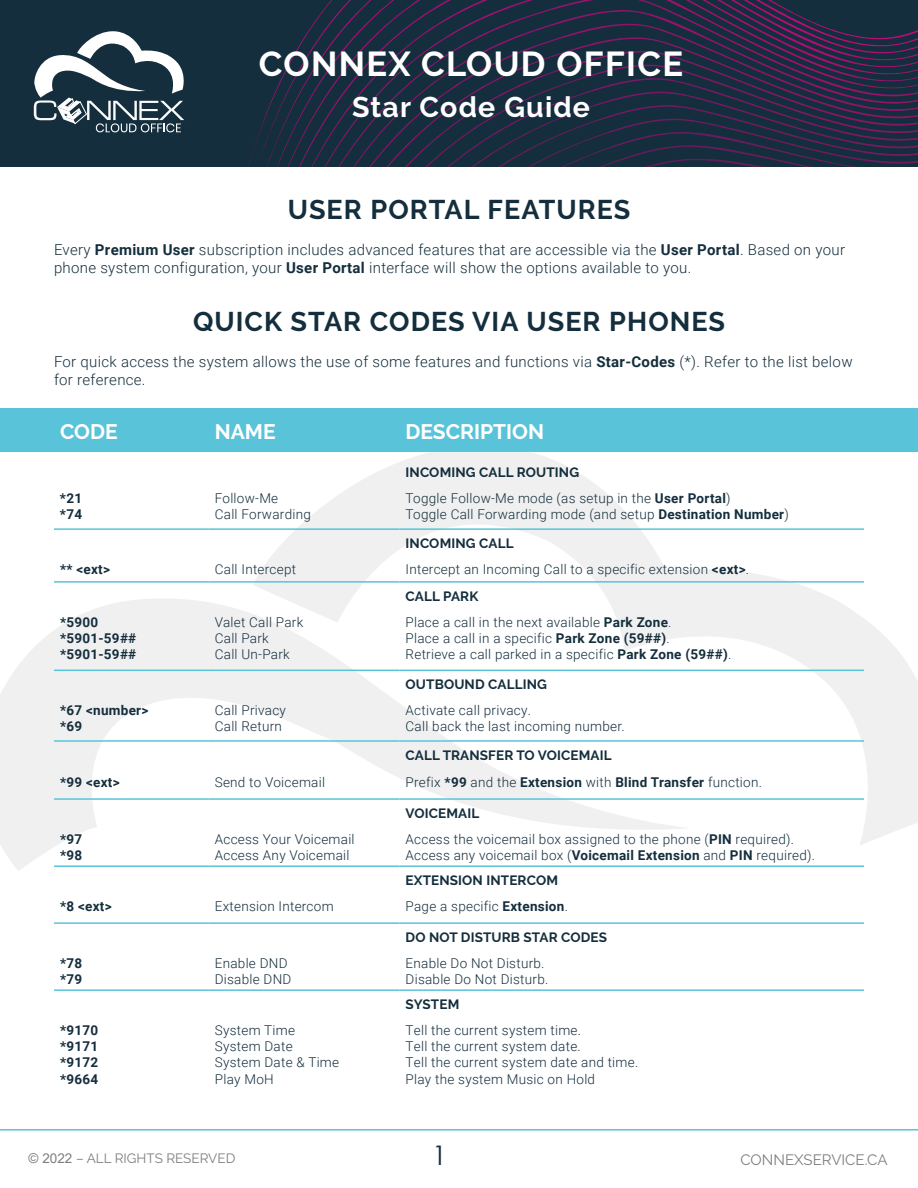
<style>
.page{position:relative;width:918px;height:1188px;background:#fff}
.page>*{position:absolute;margin:0;border:0;box-sizing:border-box;transform-origin:0 0}
.t1{font:700 34.5px "Raleway";letter-spacing:.04em;color:#fff}
.t2{font:700 28.5px "Raleway";letter-spacing:.04em;color:#fff}
.t3{font:700 27px "Raleway";letter-spacing:.04em;color:#142e3d}
.t4{font:27px "Century Gothic";color:#142e3d}
.t5{font:700 21px "Raleway";color:#fff}
.t6{font:300 15px/18px "Roboto";letter-spacing:.02em;color:#142e3d}
.t7{font:15px "Raleway";color:#7e7e7e}
.t8{font:300 13.5px/16.2px "Roboto";letter-spacing:.02em;color:#142e3d}
.t9{font:700 13.5px "Raleway";letter-spacing:.01em;color:#142e3d}
.t10{font:700 13.5px/16.2px "Roboto";letter-spacing:.02em;color:#142e3d}
.t11{font:13.5px "Raleway";color:#7e7e7e}
.s1{font-weight:700}
.s2{font-family:"Arial"}
</style>
<div class="page">
<svg style="left:0;top:0;width:918px;height:166px;fill:#142e3d"></svg>
<svg style="left:34px;top:31px;width:155px;height:101px"></svg>
<hr style="left:0;top:1129px;width:918px;height:2px;background:#58c3da">
<svg style="left:254px;top:452px;width:664px;height:393px"></svg>
<svg style="left:0;top:590px;width:692px;height:281px"></svg>
<div style="left:0;top:409px;width:918px;height:43px;background:#59c3da"></div>
<hr style="left:54px;top:528px;width:155px;height:2px;background:#59c3da">
<hr style="left:209px;top:528px;width:191px;height:2px;background:#59c3da">
<hr style="left:400px;top:528px;width:464px;height:2px;background:#59c3da">
<hr style="left:54px;top:581px;width:155px;height:2px;background:#59c3da">
<hr style="left:209px;top:581px;width:191px;height:2px;background:#59c3da">
<hr style="left:400px;top:581px;width:464px;height:2px;background:#59c3da">
<hr style="left:54px;top:670px;width:155px;height:1px;background:#59c3da">
<hr style="left:209px;top:670px;width:191px;height:1px;background:#59c3da">
<hr style="left:400px;top:670px;width:464px;height:1px;background:#59c3da">
<hr style="left:54px;top:740px;width:155px;height:2px;background:#59c3da">
<hr style="left:209px;top:740px;width:191px;height:2px;background:#59c3da">
<hr style="left:400px;top:740px;width:464px;height:2px;background:#59c3da">
<hr style="left:54px;top:865px;width:155px;height:2px;background:#59c3da">
<hr style="left:209px;top:865px;width:191px;height:2px;background:#59c3da">
<hr style="left:400px;top:865px;width:464px;height:2px;background:#59c3da">
<hr style="left:54px;top:922px;width:155px;height:2px;background:#59c3da">
<hr style="left:209px;top:922px;width:191px;height:2px;background:#59c3da">
<hr style="left:400px;top:922px;width:464px;height:2px;background:#59c3da">
<hr style="left:54px;top:989px;width:155px;height:2px;background:#59c3da">
<hr style="left:209px;top:989px;width:191px;height:2px;background:#59c3da">
<hr style="left:400px;top:989px;width:464px;height:2px;background:#59c3da">
<hr style="left:54px;top:798px;width:155px;height:2px;background:#59c3da">
<hr style="left:209px;top:798px;width:191px;height:2px;background:#59c3da">
<hr style="left:400px;top:798px;width:464px;height:2px;background:#59c3da">
<h1 class="t1" style="left:259px;top:45px;width:426px">CONNEX CLOUD OFFICE</h1>
<h2 class="t2" style="left:352px;top:91px;width:239px">Star Code Guide</h2>
<h3 class="t3" style="left:288px;top:195px;width:344px">USER PORTAL FEATURES</h3>
<p class="t6" style="left:54px;top:241px;width:793px">Every <span class="s1">Premium User</span> subscription includes advanced features that are accessible via the <span class="s1">User Portal</span>. Based on your phone system configuration, your <span class="s1">User Portal</span> interface will show the options available to you.</p>
<h3 class="t3" style="left:193px;top:306px;width:533px">QUICK STAR CODES VIA USER PHONES</h3>
<p class="t6" style="left:54px;top:352px;width:800px">For quick access the system allows the use of some features and functions via <span class="s1">Star-Codes</span> (*). Refer to the list below for reference.</p>
<h3 class="t5" style="left:60px;top:420px;width:59px">CODE</h3>
<h3 class="t5" style="left:215px;top:420px;width:62px">NAME</h3>
<h3 class="t5" style="left:406px;top:420px;width:140px">DESCRIPTION</h3>
<p class="t9" style="left:406px;top:465px;width:175px">INCOMING CALL ROUTING</p>
<p class="t10" style="left:60px;top:490px;width:24px">*21 *74</p>
<p class="t8" style="left:215px;top:490px;width:98px">Follow-Me<br>Call Forwarding</p>
<p class="t8" style="left:406px;top:490px;width:385px">Toggle Follow-Me mode (as setup in the <span class="s1">User Portal</span>)<br>Toggle Call Forwarding mode (and setup <span class="s1">Destination Number</span>)</p>
<p class="t9" style="left:406px;top:535px;width:109px">INCOMING CALL</p>
<p class="t10" style="left:60px;top:561px;width:52px">** &lt;ext&gt;</p>
<p class="t8" style="left:215px;top:561px;width:83px">Call Intercept</p>
<p class="t8" style="left:406px;top:561px;width:345px">Intercept an Incoming Call to a specific extension <span class="s1">&lt;ext&gt;</span>.</p>
<p class="t9" style="left:406px;top:588px;width:74px">CALL PARK</p>
<p class="t10" style="left:60px;top:613px;width:78px">*5900 *5901-59## *5901-59##</p>
<p class="t8" style="left:215px;top:613px;width:90px">Valet Call Park<br>Call Park<br>Call Un-Park</p>
<p class="t8" style="left:406px;top:613px;width:327px">Place a call in the next available <span class="s1">Park Zone</span>.<br>Place a call in a specific <span class="s1">Park Zone (59##)</span>.<br>Retrieve a call parked in a specific <span class="s1">Park Zone (59##)</span>.</p>
<p class="t9" style="left:406px;top:677px;width:143px">OUTBOUND CALLING</p>
<p class="t10" style="left:60px;top:702px;width:90px">*67 &lt;number&gt; *69</p>
<p class="t8" style="left:215px;top:702px;width:73px">Call Privacy<br>Call Return</p>
<p class="t8" style="left:406px;top:702px;width:221px">Activate call privacy.<br>Call back the last incoming number.</p>
<p class="t9" style="left:406px;top:747px;width:207px">CALL TRANSFER TO VOICEMAIL</p>
<p class="t10" style="left:60px;top:774px;width:61px">*99 &lt;ext&gt;</p>
<p class="t8" style="left:215px;top:774px;width:112px">Send to Voicemail</p>
<p class="t8" style="left:406px;top:774px;width:358px">Prefix <span class="s1">*99</span> and the <span class="s1">Extension</span> with <span class="s1">Blind Transfer</span> function.</p>
<p class="t9" style="left:406px;top:805px;width:75px">VOICEMAIL</p>
<p class="t10" style="left:60px;top:830px;width:24px">*97 *98</p>
<p class="t8" style="left:215px;top:830px;width:141px">Access Your Voicemail<br>Access Any Voicemail</p>
<p class="t8" style="left:406px;top:830px;width:411px">Access the voicemail box assigned to the phone (<span class="s1">PIN</span> required).<br>Access any voicemail box (<span class="s1">Voicemail Extension</span> and <span class="s1">PIN</span> required).</p>
<p class="t9" style="left:406px;top:872px;width:154px">EXTENSION INTERCOM</p>
<p class="t10" style="left:60px;top:898px;width:53px">*8 &lt;ext&gt;</p>
<p class="t8" style="left:215px;top:898px;width:120px">Extension Intercom</p>
<p class="t8" style="left:406px;top:898px;width:164px">Page a specific <span class="s1">Extension</span>.</p>
<p class="t9" style="left:406px;top:929px;width:203px">DO NOT DISTURB STAR CODES</p>
<p class="t10" style="left:60px;top:955px;width:24px">*78 *79</p>
<p class="t8" style="left:215px;top:955px;width:78px">Enable DND<br>Disable DND</p>
<p class="t8" style="left:406px;top:955px;width:144px">Enable Do Not Disturb.<br>Disable Do Not Disturb.</p>
<p class="t9" style="left:406px;top:996px;width:55px">SYSTEM</p>
<p class="t10" style="left:60px;top:1022px;width:40px;text-align:justify">*9170 *9171 *9172 *9664</p>
<p class="t8" style="left:215px;top:1022px;width:126px">System Time<br>System Date<br>System Date &amp; Time<br>Play MoH</p>
<p class="t8" style="left:406px;top:1022px;width:234px">Tell the current system time.<br>Tell the current system date.<br>Tell the current system date and time.<br>Play the system Music on Hold</p>
<p class="t11" style="left:29px;top:1151px;width:208px"><span class="s2">© 2022</span> – ALL RIGHTS RESERVED</p>
<h3 class="t4" style="left:432px;top:1136px;width:16px">1</h3>
<p class="t7" style="left:740px;top:1151px;width:149px">CONNEXSERVICE.CA</p>
</div>
